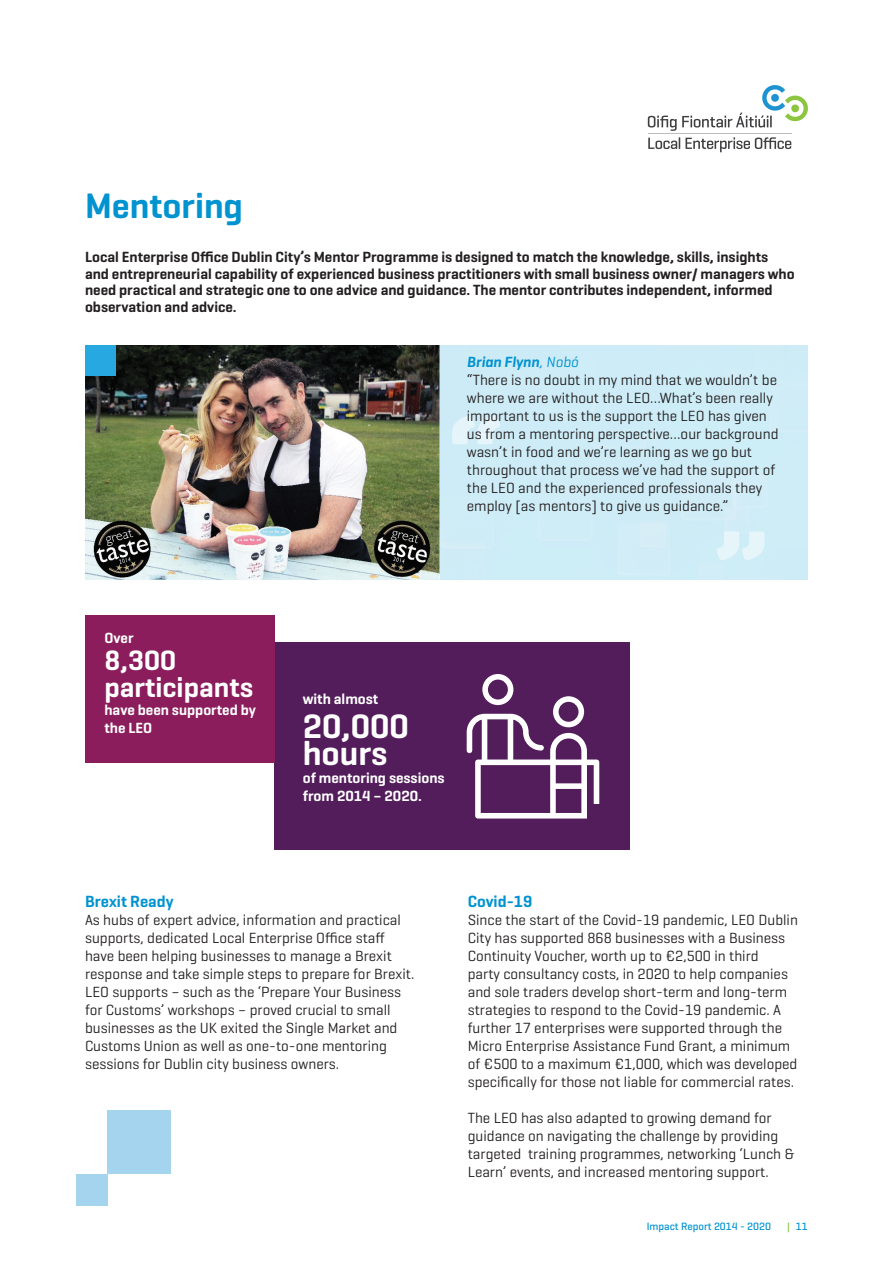
<style>
.page{position:relative;width:893px;height:1263px;background:#fff}
.page>*{position:absolute;margin:0;border:0;box-sizing:border-box;transform-origin:0 0}
.t1{font:600 115.5px "Geogrotesque";color:#fff}
.t2{font:600 36px "Geogrotesque";color:#0093d0}
.t3{font:600 34.5px/27px "Geogrotesque";color:#fff}
.t4{font:600 28.5px/27px "Geogrotesque";color:#fff}
.t5{font:600 16.5px "Geogrotesque";color:#0093d0}
.t6{font:15px/18px "Geogrotesque";color:#231f20}
.t7{font:600 15px/16.5px "Geogrotesque";color:#231f20}
.t8{font:600 15px/18px "Geogrotesque";color:#fff}
.t9{font:500 10.8px "Geogrotesque";color:#0093d0}
.s1{font-weight:600;font-style:italic;color:#0093d0}
.s2{font-style:italic;color:#0093d0}
.s3{color:#8bc640}
</style>
<div class="page">
<hr style="left:648px;top:133px;width:143px;height:1px;background:#bcbfbe">
<svg style="left:648px;top:137px;width:143px;height:15px"></svg>
<svg style="left:648px;top:85px;width:160px;height:46px"></svg>
<div style="left:274px;top:642px;width:356px;height:207px;background:#531d5b"></div>
<div style="left:85px;top:615px;width:189px;height:147px;background:#8b1d5c"></div>
<img style="left:85px;top:345px;width:723px;height:234px">
<div style="left:85px;top:345px;width:31px;height:31px;background:#27a8e0"></div>
<div style="left:77px;top:1174px;width:31px;height:32px;background:#a5d4ee"></div>
<div style="left:107px;top:1110px;width:64px;height:64px;background:#a5d4ee"></div>
<svg style="left:467px;top:674px;width:132px;height:144px"></svg>
<h2 class="t2" style="left:85px;top:184px;width:160px">Mentoring</h2>
<p class="t7" style="left:85px;top:248px;width:711px">Local Enterprise Office Dublin City’s Mentor Programme is designed to match the knowledge, skills, insights and entrepreneurial capability of experienced business practitioners with small business owner/ managers who need practical and strategic one to one advice and guidance. The mentor contributes independent, informed observation and advice.</p>
<p class="t6" style="left:467px;top:353px;width:313px"><span class="s1">Brian Flynn</span><span class="s2">, Nobó<br></span>“There is no doubt in my mind that we wouldn’t be where we are without the LEO…What’s been really important to us is the support the LEO has given us from a mentoring perspective…our background wasn’t in food and we’re learning as we go but throughout that process we’ve had the support of the LEO and the experienced professionals they employ [as mentors] to give us guidance.”</p>
<h1 class="t1" style="left:446px;top:391px;width:57px">“</h1>
<p class="t8" style="left:104px;top:629px;width:31px">Over</p>
<h3 class="t4" style="left:104px;top:646px;width:150px">8,300 participants</h3>
<p class="t8" style="left:104px;top:701px;width:153px">have been supported by the LEO</p>
<p class="t8" style="left:303px;top:690px;width:77px">with almost</p>
<h3 class="t3" style="left:303px;top:713px;width:108px">20,000 hours</h3>
<p class="t8" style="left:303px;top:769px;width:143px">of mentoring sessions from 2014 – 2020.</p>
<h1 class="t1" style="left:715px;top:507px;width:57px">”</h1>
<p class="t5" style="left:85px;top:891px;width:90px">Brexit Ready</p>
<p class="t6" style="left:85px;top:910px;width:331px">As hubs of expert advice, information and practical supports, dedicated Local Enterprise Office staff have been helping businesses to manage a Brexit response and take simple steps to prepare for Brexit.<br>LEO supports – such as the ‘Prepare Your Business for Customs’ workshops – proved crucial to small businesses as the UK exited the Single Market and Customs Union as well as one-to-one mentoring sessions for Dublin city business owners.</p>
<p class="t5" style="left:468px;top:891px;width:66px">Covid-19</p>
<p class="t6" style="left:468px;top:910px;width:332px">Since the start of the Covid-19 pandemic, LEO Dublin City has supported 868 businesses with a Business Continuity Voucher, worth up to €2,500 in third<br>party consultancy costs, in 2020 to help companies and sole traders develop short-term and long-term strategies to respond to the Covid-19 pandemic. A further 17 enterprises were supported through the Micro Enterprise Assistance Fund Grant, a minimum of €500 to a maximum €1,000, which was developed specifically for those not liable for commercial rates.</p>
<p class="t6" style="left:468px;top:1108px;width:328px">The LEO has also adapted to growing demand for guidance on navigating the challenge by providing targeted training programmes, networking ‘Lunch &amp; Learn’ events, and increased mentoring support.</p>
<p class="t9" style="left:647px;top:1219px;width:126px">Impact Report 2014 - 2020</p>
<p class="t9" style="left:787px;top:1219px;width:22px"><span class="s3">|</span> 11</p>
</div>
